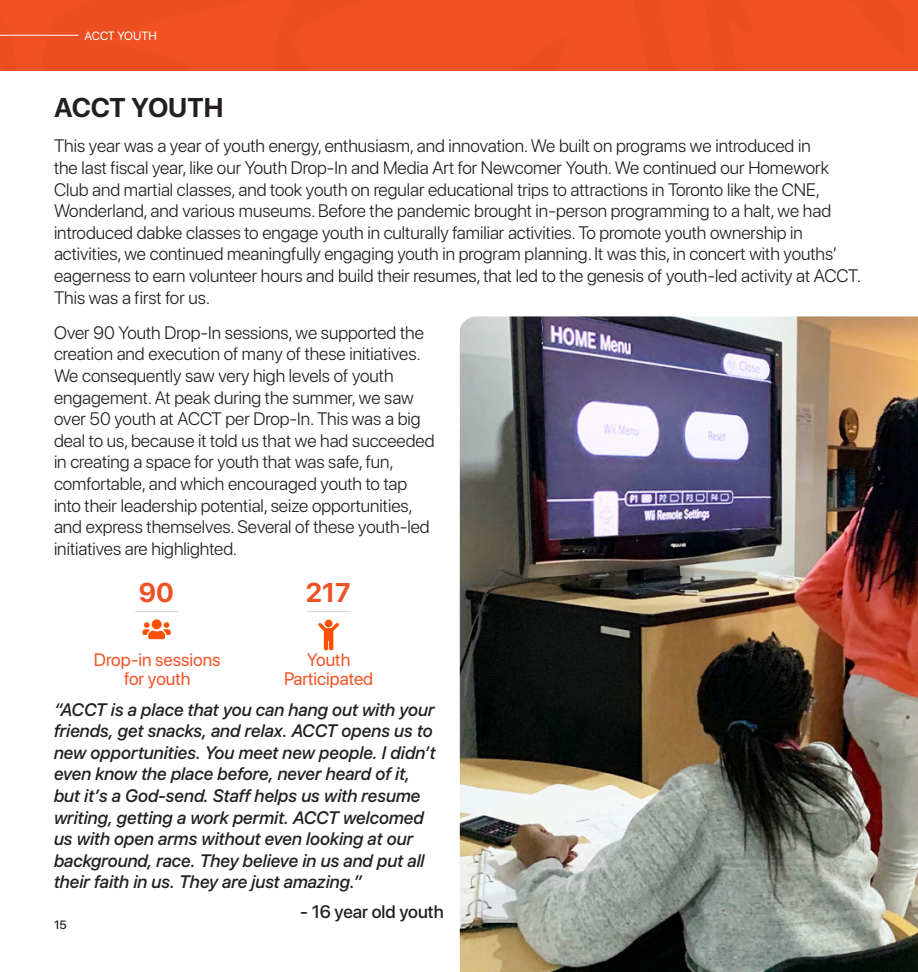
<style>
.page{position:relative;width:918px;height:972px;background:#fff}
.page>*{position:absolute;margin:0;border:0;box-sizing:border-box;transform-origin:0 0}
.Sub_Header{font:700 27px "SF Pro Display";color:#231f20}
.Sub_Header-2{font:700 27px "SF Pro Display";color:#f05124}
.Body{font:300 18px/21.6px "SF Pro Display";color:#231f20}
.Body-2{font:italic 500 18px/21.6px "SF Pro Display";color:#231f20}
.Counters{font:18px/19.5px "SF Pro Display";color:#f15426;text-align:center}
.Body-3{font:500 18px "SF Pro Display";color:#231f20}
.Top_Page_Head{font:12px "SF Pro Display";color:#fff}
.Body-4{font:500 12px "SF Pro Display";color:#231f20}
</style>
<div class="page">
<div style="left:0;top:0;width:918px;height:70px;background:#f15022"></div>
<hr style="left:0;top:35px;width:78px;height:1px;background:#fff">
<hr style="left:136px;top:611px;width:42px;height:1px;background:#d1d2d4">
<svg style="left:143px;top:619px;width:28px;height:20px"></svg>
<hr style="left:308px;top:611px;width:42px;height:1px;background:#d1d2d4">
<svg style="left:318px;top:620px;width:21px;height:30px"></svg>
<img style="left:460px;top:316px;width:458px;height:656px">
<svg style="left:805px;top:70px;width:113px;height:1px"></svg>
<p class="Top_Page_Head" style="left:85px;top:29px;width:74px">ACCT YOUTH</p>
<p class="Sub_Header" style="left:54px;top:92px;width:171px">ACCT YOUTH</p>
<p class="Body" style="left:54px;top:135px;width:809px">This year was a year of youth energy, enthusiasm, and innovation. We built on programs we introduced in<br>the last fiscal year, like our Youth Drop-In and Media Art for Newcomer Youth. We continued our Homework Club and martial classes, and took youth on regular educational trips to attractions in Toronto like the CNE, Wonderland, and various museums. Before the pandemic brought in-person programming to a halt, we had introduced dabke classes to engage youth in culturally familiar activities. To promote youth ownership in activities, we continued meaningfully engaging youth in program planning. It was this, in concert with youths’ eagerness to earn volunteer hours and build their resumes, that led to the genesis of youth-led activity at ACCT.<br>This was a first for us.</p>
<p class="Body" style="left:54px;top:322px;width:382px">Over 90 Youth Drop-In sessions, we supported the creation and execution of many of these initiatives.<br>We consequently saw very high levels of youth engagement. At peak during the summer, we saw over 50 youth at ACCT per Drop-In. This was a big deal to us, because it told us that we had succeeded in creating a space for youth that was safe, fun, comfortable, and which encouraged youth to tap into their leadership potential, seize opportunities, and express themselves. Several of these youth-led initiatives are highlighted.</p>
<p class="Sub_Header-2" style="left:139px;top:577px;width:37px">90</p>
<p class="Sub_Header-2" style="left:306px;top:577px;width:46px">217</p>
<p class="Counters" style="left:284px;top:650px;width:91px">Youth<br>Participated</p>
<p class="Body-2" style="left:54px;top:697px;width:383px">“ACCT is a place that you can hang out with your friends, get snacks, and relax. ACCT opens us to new opportunities. You meet new people. I didn’t even know the place before, never heard of it, but it’s a God-send. Staff helps us with resume writing, getting a work permit. ACCT welcomed us with open arms without even looking at our background, race. They believe in us and put all their faith in us. They are just amazing.”</p>
<p class="Body-3" style="left:300px;top:901px;width:145px">- 16 year old youth</p>
<p class="Counters" style="left:94px;top:650px;width:128px">Drop-in sessions for youth</p>
<p class="Body-4" style="left:54px;top:918px;width:14px">15</p>
</div>
